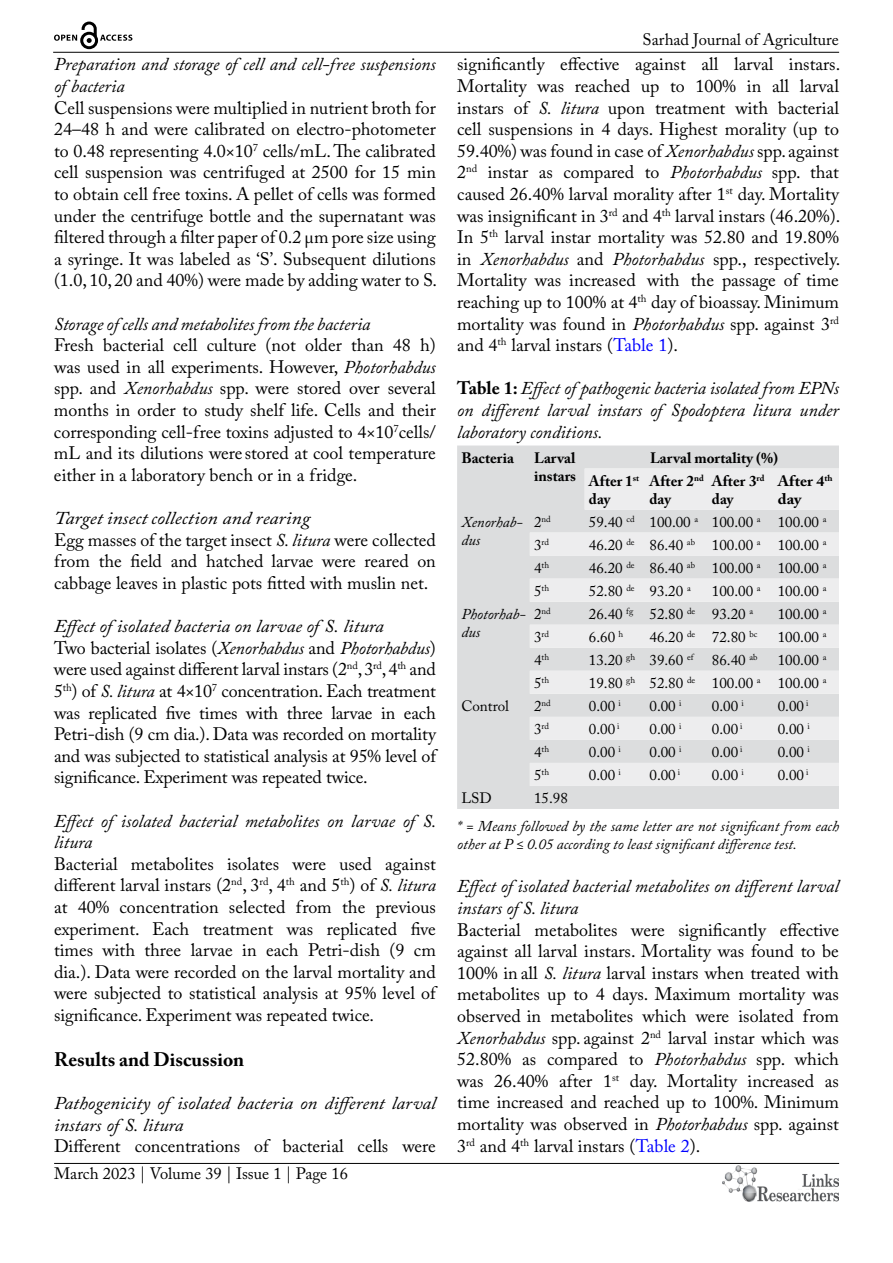
<style>
.page{position:relative;width:893px;height:1263px;background:#fff}
.page>*{position:absolute;margin:0;border:0;box-sizing:border-box;transform-origin:0 0}
.t1{font:700 19.5px "Adobe Caslon Pro";color:#000}
.t2{font:18px/21.6px "Adobe Caslon Pro";color:#000;text-align:justify}
.t3{font:italic 18px/21.6px "Adobe Caslon Pro";color:#000}
.t4{font:italic 18px/21.6px "Adobe Caslon Pro";color:#000;scale:1.05 1}
.t5{font:16.5px "Adobe Caslon Pro";color:#000}
.t6{font:15px "Adobe Caslon Pro";color:#000}
.t7{font:italic 15px/18px "Adobe Caslon Pro";color:#000}
.t8{font:700 15px/18px "Adobe Caslon Pro";color:#000}
.t9{font:700 15px/18px "Adobe Caslon Pro";color:#000;scale:1.05 1}
.t10{font:8.7px "Adobe Caslon Pro";color:#000}
.s1{font-style:italic}
.s2{color:#00f}
.s3{font-weight:700;font-style:normal}
.s4{font-size:15px}
</style>
<div class="page">
<hr style="left:53px;top:52px;width:786px;height:1px;background:#000">
<hr style="left:54px;top:1163px;width:785px;height:1px;background:#000">
<img style="left:722px;top:1166px;width:117px;height:36px">
<svg style="left:54px;top:22px;width:78px;height:27px"></svg>
<div style="left:457px;top:445px;width:382px;height:364px;background:#dcddde"></div>
<svg style="left:530px;top:468px;width:309px;height:318px;background:#e5e5e6"></svg>
<p class="t3" style="left:54px;top:53px;width:383px">Preparation and storage of cell and cell-free suspensions of bacteria</p>
<p class="t2" style="left:54px;top:97px;width:385px">Cell suspensions were multiplied in nutrient broth for 24–48 h and were calibrated on electro-photometer to 0.48 representing 4.0×10<sup>7</sup> cells/mL. The calibrated cell suspension was centrifuged at 2500 for 15 min to obtain cell free toxins. A pellet of cells was formed under the centrifuge bottle and the supernatant was filtered through a filter paper of 0.2 µm pore size using a syringe. It was labeled as ‘S’. Subsequent dilutions (1.0, 10, 20 and 40%) were made by adding water to S.</p>
<p class="t3" style="left:54px;top:313px;width:318px">Storage of cells and metabolites from the bacteria</p>
<p class="t2" style="left:54px;top:334px;width:383px">Fresh bacterial cell culture (not older than 48 h) was used in all experiments. However, <span class="s1">Photorhabdus </span>spp. and <span class="s1">Xenorhabdus</span> spp. were stored over several months in order to study shelf life. Cells and their corresponding cell-free toxins adjusted to 4×10<sup>7</sup>cells/ mL and its dilutions were stored at cool temperature either in a laboratory bench or in a fridge.</p>
<p class="t2" style="left:54px;top:507px;width:383px;text-align:left"><span class="s1">Target insect collection and rearing<br></span>Egg masses of the target insect <span class="s1">S. litura</span> were collected from the field and hatched larvae were reared on cabbage leaves in plastic pots fitted with muslin net.</p>
<p class="t2" style="left:54px;top:615px;width:383px;text-align:left"><span class="s1">Effect of isolated bacteria on larvae of S. litura<br></span>Two bacterial isolates (<span class="s1">Xenorhabdus</span> and <span class="s1">Photorhabdus</span>) were used against different larval instars (2<sup>nd</sup>, 3<sup>rd</sup>, 4<sup>th</sup> and 5<sup>th</sup>) of <span class="s1">S. litura</span> at 4×10<sup>7</sup> concentration. Each treatment was replicated five times with three larvae in each Petri-dish (9 cm dia.). Data was recorded on mortality and was subjected to statistical analysis at 95% level of significance. Experiment was repeated twice.</p>
<p class="t3" style="left:54px;top:809px;width:384px">Effect of isolated bacterial metabolites on larvae of S. litura</p>
<p class="t2" style="left:54px;top:853px;width:383px">Bacterial metabolites isolates were used against different larval instars (2<sup>nd</sup>, 3<sup>rd</sup>, 4<sup>th</sup> and 5<sup>th</sup>) of <span class="s1">S. litura </span>at 40% concentration selected from the previous experiment. Each treatment was replicated five times with three larvae in each Petri-dish (9 cm dia.). Data were recorded on the larval mortality and were subjected to statistical analysis at 95% level of significance. Experiment was repeated twice.</p>
<p class="t1" style="left:54px;top:1048px;width:192px">Results and Discussion</p>
<p class="t4" style="left:54px;top:1092px;width:365px">Pathogenicity of isolated bacteria on different larval instars of S. litura</p>
<p class="t2" style="left:54px;top:1135px;width:383px">Different concentrations of bacterial cells were</p>
<p class="t5" style="left:54px;top:1164px;width:295px">March 2023 | Volume 39 | Issue 1 | Page 16</p>
<p class="t5" style="left:643px;top:30px;width:198px">Sarhad Journal of Agriculture</p>
<p class="t2" style="left:457px;top:53px;width:385px">significantly effective against all larval instars.<br>Mortality was reached up to 100% in all larval instars of <span class="s1">S. litura</span> upon treatment with bacterial cell suspensions in 4 days. Highest morality (up to 59.40%) was found in case of <span class="s1">Xenorhabdus</span> spp. against 2<sup>nd</sup> instar as compared to <span class="s1">Photorhabdus</span> spp. that caused 26.40% larval morality after 1<sup>st</sup> day. Mortality was insignificant in 3<sup>rd</sup> and 4<sup>th</sup> larval instars (46.20%).<br>In 5<sup>th</sup> larval instar mortality was 52.80 and 19.80% in <span class="s1">Xenorhabdus</span> and <span class="s1">Photorhabdus</span> spp., respectively.<br>Mortality was increased with the passage of time reaching up to 100% at 4<sup>th</sup> day of bioassay. Minimum mortality was found in <span class="s1">Photorhabdus</span> spp. against 3<sup>rd </sup>and 4<sup>th</sup> larval instars (<span class="s2">Table 1</span>).</p>
<p class="t3" style="left:457px;top:377px;width:383px;text-align:justify"><span class="s3">Table 1:</span> Effect of pathogenic bacteria isolated from EPNs on different larval instars of Spodoptera litura under laboratory conditions.</p>
<p class="t8" style="left:461px;top:448px;width:54px">Bacteria</p>
<p class="t8" style="left:534px;top:448px;width:43px">Larval instars</p>
<p class="t8" style="left:650px;top:448px;width:129px">Larval mortality (%)</p>
<p class="t8" style="left:589px;top:471px;width:52px">After 1<sup>st </sup>day</p>
<p class="t8" style="left:649px;top:471px;width:56px">After 2<sup>nd </sup>day</p>
<p class="t8" style="left:712px;top:471px;width:54px">After 3<sup>rd </sup>day</p>
<p class="t9" style="left:778px;top:471px;width:54px">After 4<sup>th </sup>day</p>
<p class="t7" style="left:461px;top:512px;width:63px">Xenorhab&shy;dus</p>
<p class="t10" style="left:534px;top:513px;width:18px"><span class="s4">2</span>nd</p>
<p class="t6" style="left:589px;top:513px;width:239px">59.40 <sup>cd</sup> 100.00 <sup>a</sup> 100.00 <sup>a</sup> 100.00 <sup>a</sup></p>
<p class="t10" style="left:534px;top:536px;width:16px"><span class="s4">3</span>rd</p>
<p class="t6" style="left:589px;top:536px;width:239px">46.20 <sup>de</sup> 86.40 <sup>ab</sup> 100.00 <sup>a</sup> 100.00 <sup>a</sup></p>
<p class="t10" style="left:534px;top:560px;width:17px"><span class="s4">4</span>th</p>
<p class="t6" style="left:589px;top:559px;width:239px">46.20 <sup>de</sup> 86.40 <sup>ab</sup> 100.00 <sup>a</sup> 100.00 <sup>a</sup></p>
<p class="t10" style="left:534px;top:583px;width:17px"><span class="s4">5</span>th</p>
<p class="t6" style="left:589px;top:582px;width:103px">52.80 <sup>de</sup> 93.20 <sup>a</sup></p>
<p class="t6" style="left:712px;top:582px;width:116px">100.00 <sup>a</sup> 100.00 <sup>a</sup></p>
<p class="t7" style="left:461px;top:604px;width:66px">Photorhab&shy;dus</p>
<p class="t10" style="left:534px;top:606px;width:18px"><span class="s4">2</span>nd</p>
<p class="t6" style="left:589px;top:605px;width:166px">26.40 <sup>fg</sup> 52.80 <sup>de</sup> 93.20 <sup>a</sup></p>
<p class="t6" style="left:778px;top:605px;width:50px">100.00 <sup>a</sup></p>
<p class="t10" style="left:534px;top:629px;width:16px"><span class="s4">3</span>rd</p>
<p class="t6" style="left:589px;top:628px;width:36px">6.60 <sup>h</sup></p>
<p class="t6" style="left:649px;top:628px;width:109px">46.20 <sup>de</sup> 72.80 <sup>bc</sup></p>
<p class="t6" style="left:778px;top:628px;width:50px">100.00 <sup>a</sup></p>
<p class="t10" style="left:534px;top:652px;width:17px"><span class="s4">4</span>th</p>
<p class="t6" style="left:589px;top:651px;width:170px">13.20 <sup>gh</sup> 39.60 <sup>ef</sup> 86.40 <sup>ab</sup></p>
<p class="t6" style="left:778px;top:651px;width:50px">100.00 <sup>a</sup></p>
<p class="t10" style="left:534px;top:675px;width:17px"><span class="s4">5</span>th</p>
<p class="t6" style="left:589px;top:674px;width:239px">19.80 <sup>gh</sup> 52.80 <sup>de</sup> 100.00 <sup>a</sup> 100.00 <sup>a</sup></p>
<p class="t6" style="left:461px;top:697px;width:49px">Control</p>
<p class="t10" style="left:534px;top:698px;width:18px"><span class="s4">2</span>nd</p>
<p class="t6" style="left:589px;top:697px;width:33px">0.00 <sup>i</sup></p>
<p class="t6" style="left:649px;top:697px;width:33px">0.00 <sup>i</sup></p>
<p class="t6" style="left:712px;top:697px;width:33px">0.00 <sup>i</sup></p>
<p class="t6" style="left:778px;top:697px;width:32px">0.00 <sup>i</sup></p>
<p class="t10" style="left:534px;top:721px;width:16px"><span class="s4">3</span>rd</p>
<p class="t6" style="left:589px;top:720px;width:32px">0.00 <sup>i</sup></p>
<p class="t6" style="left:649px;top:720px;width:33px">0.00 <sup>i</sup></p>
<p class="t6" style="left:712px;top:720px;width:32px">0.00 <sup>i</sup></p>
<p class="t6" style="left:778px;top:720px;width:33px">0.00 <sup>i</sup></p>
<p class="t10" style="left:534px;top:744px;width:17px"><span class="s4">4</span>th</p>
<p class="t6" style="left:589px;top:743px;width:33px">0.00 <sup>i</sup></p>
<p class="t6" style="left:649px;top:743px;width:33px">0.00 <sup>i</sup></p>
<p class="t6" style="left:712px;top:743px;width:32px">0.00 <sup>i</sup></p>
<p class="t6" style="left:778px;top:743px;width:33px">0.00 <sup>i</sup></p>
<p class="t10" style="left:534px;top:767px;width:17px"><span class="s4">5</span>th</p>
<p class="t6" style="left:589px;top:766px;width:33px">0.00 <sup>i</sup></p>
<p class="t6" style="left:649px;top:766px;width:32px">0.00 <sup>i</sup></p>
<p class="t6" style="left:712px;top:766px;width:33px">0.00 <sup>i</sup></p>
<p class="t6" style="left:778px;top:766px;width:32px">0.00 <sup>i</sup></p>
<p class="t6" style="left:461px;top:789px;width:32px">LSD</p>
<p class="t6" style="left:534px;top:789px;width:35px">15.98</p>
<p class="t7" style="left:457px;top:817px;width:383px">* = Means followed by the same letter are not significant from each other at P ≤ 0.05 according to least significant difference test.</p>
<p class="t3" style="left:457px;top:875px;width:383px">Effect of isolated bacterial metabolites on different larval instars of S. litura</p>
<p class="t2" style="left:457px;top:918px;width:383px">Bacterial metabolites were significantly effective against all larval instars. Mortality was found to be 100% in all <span class="s1">S. litura</span> larval instars when treated with metabolites up to 4 days. Maximum mortality was observed in metabolites which were isolated from <span class="s1">Xenorhabdus</span> spp. against 2<sup>nd</sup> larval instar which was 52.80% as compared to <span class="s1">Photorhabdus</span> spp. which was 26.40% after 1<sup>st</sup> day. Mortality increased as time increased and reached up to 100%. Minimum mortality was observed in <span class="s1">Photorhabdus</span> spp. against 3<sup>rd</sup> and 4<sup>th</sup> larval instars (<span class="s2">Table 2</span>).</p>
</div>
